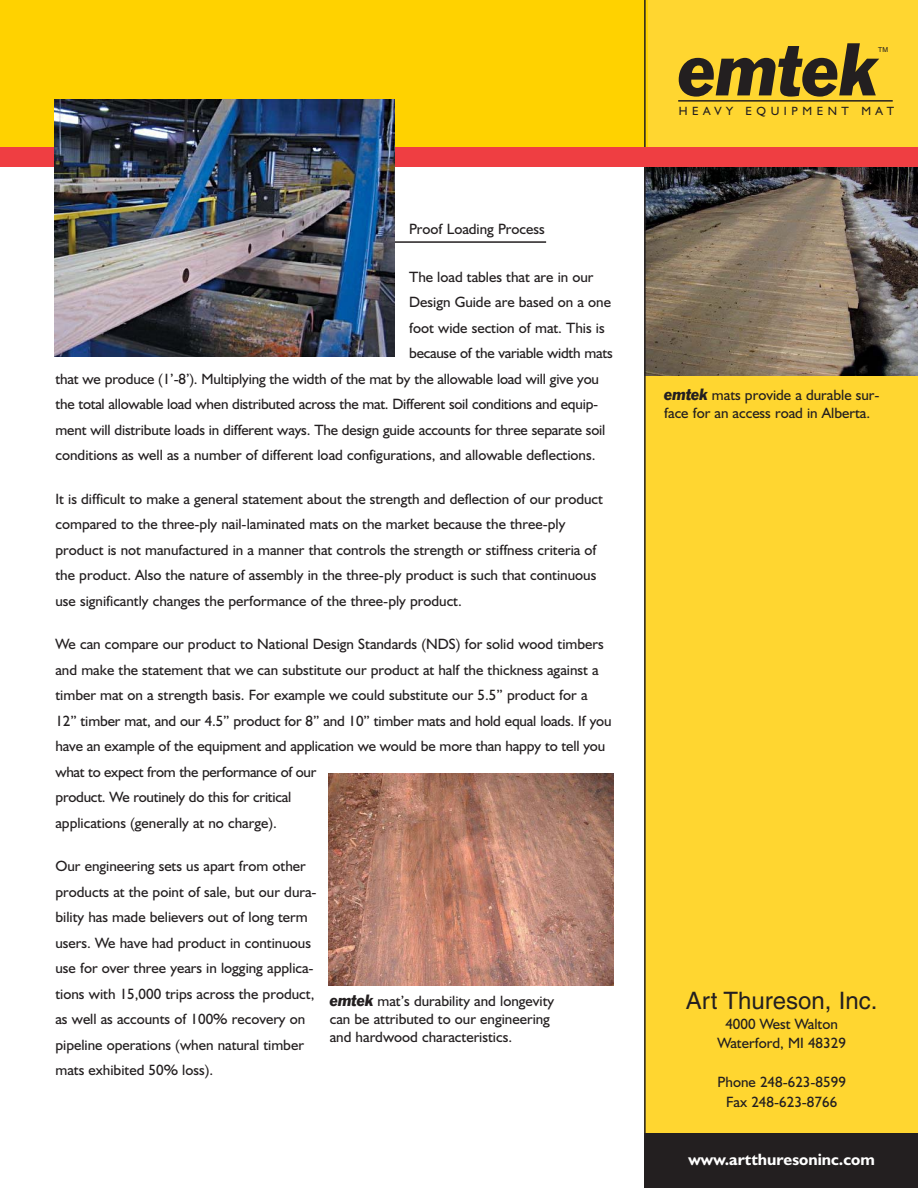
<style>
.page{position:relative;width:918px;height:1188px;background:#fff}
.page>*{position:absolute;margin:0;border:0;box-sizing:border-box;transform-origin:0 0}
.t1{font:italic 68.4px "Franklin Gothic BT";color:#231f20}
.t2{font:24px "Helvetica";color:#231f20}
.t3{font:700 16.5px "Humanist 521 BT";color:#fff}
.t4{font:15px/25.5px "Humanist 521 BT";color:#231f20}
.t5{font:12px "Humanist 521 BT";letter-spacing:.38em;color:#231f20}
.t6{font:6.9px "Helvetica";color:#231f20}
.s1{font-family:"Franklin Gothic BT";font-style:italic}
</style>
<div class="page">
<hr style="left:293px;top:241px;width:253px;height:2px;background:#231f20">
<div style="left:645px;top:0;width:273px;height:1188px;background:#ffd630"></div>
<img style="left:646px;top:167px;width:272px;height:208px">
<div style="left:0;top:0;width:647px;height:157px;background:#ffd200"></div>
<hr style="left:678px;top:100px;width:215px;height:2px;background:#231f20">
<div style="left:645px;top:1134px;width:273px;height:54px;background:#231f20"></div>
<hr style="left:644px;top:0;width:2px;height:1188px;background:#231f20">
<div style="left:0;top:147px;width:918px;height:20px;background:#ef3e42"></div>
<img style="left:54px;top:100px;width:341px;height:257px">
<img style="left:329px;top:773px;width:284px;height:212px">
<p class="t1" style="left:679px;top:47px;width:200px">emtek</p>
<p class="t5" style="left:679px;top:106px;width:217px">HEAVY EQUIPMENT MAT</p>
<p class="t6" style="left:878px;top:47px;width:11px">TM</p>
<p class="t4" style="left:409px;top:217px;width:137px">Proof Loading Process</p>
<p class="t4" style="left:409px;top:265px;width:186px">The load tables that are in our</p>
<p class="t4" style="left:409px;top:291px;width:203px">Design Guide are based on a one</p>
<p class="t4" style="left:409px;top:316px;width:197px">foot wide section of mat. This is</p>
<p class="t4" style="left:409px;top:342px;width:205px">because of the variable width mats</p>
<p class="t4" style="left:55px;top:367px;width:545px">that we produce (1’-8’). Multiplying the width of the mat by the allowable load will give you</p>
<p class="t4" style="left:55px;top:393px;width:544px">the total allowable load when distributed across the mat. Different soil conditions and equip-</p>
<p class="t4" style="left:55px;top:418px;width:551px">ment will distribute loads in different ways. The design guide accounts for three separate soil</p>
<p class="t4" style="left:55px;top:444px;width:542px">conditions as well as a number of different load configurations, and allowable deflections.</p>
<p class="t4" style="left:55px;top:487px;width:549px">It is difficult to make a general statement about the strength and deflection of our product compared to the three-ply nail-laminated mats on the market because the three-ply product is not manufactured in a manner that controls the strength or stiffness criteria of the product. Also the nature of assembly in the three-ply product is such that continuous use significantly changes the performance of the three-ply product.</p>
<p class="t4" style="left:55px;top:633px;width:558px">We can compare our product to National Design Standards (NDS) for solid wood timbers and make the statement that we can substitute our product at half the thickness against a timber mat on a strength basis. For example we could substitute our 5.5” product for a 12” timber mat, and our 4.5” product for 8” and 10” timber mats and hold equal loads. If you have an example of the equipment and application we would be more than happy to tell you what to expect from the performance of our<br>product. We routinely do this for critical<br>applications (generally at no charge).</p>
<p class="t4" style="left:55px;top:855px;width:263px">Our engineering sets us apart from other products at the point of sale, but our dura&shy;bility has made believers out of long term users. We have had product in continuous use for over three years in logging applica&shy;tions with 15,000 trips across the product, as well as accounts of 100% recovery on pipeline operations (when natural timber mats exhibited 50% loss).</p>
<p class="t4" style="left:664px;top:387px;width:217px;line-height:18px"><span class="s1">emtek</span> mats provide a durable sur&shy;face for an access road in Alberta.</p>
<p class="t4" style="left:330px;top:994px;width:226px;line-height:18px"><span class="s1">emtek</span> mat’s durability and longevity can be attributed to our engineering and hardwood characteristics.</p>
<p class="t2" style="left:686px;top:992px;width:193px">Art Thureson, Inc.</p>
<p class="t4" style="left:717px;top:1015px;width:130px;line-height:19.5px;text-align:center">4000 West Walton<br>Waterford, MI 48329</p>
<p class="t4" style="left:717px;top:1074px;width:130px;line-height:19.5px;text-align:center">Phone 248-623-8599<br>Fax 248-623-8766</p>
<p class="t3" style="left:688px;top:1153px;width:188px">www.artthuresoninc.com</p>
</div>
